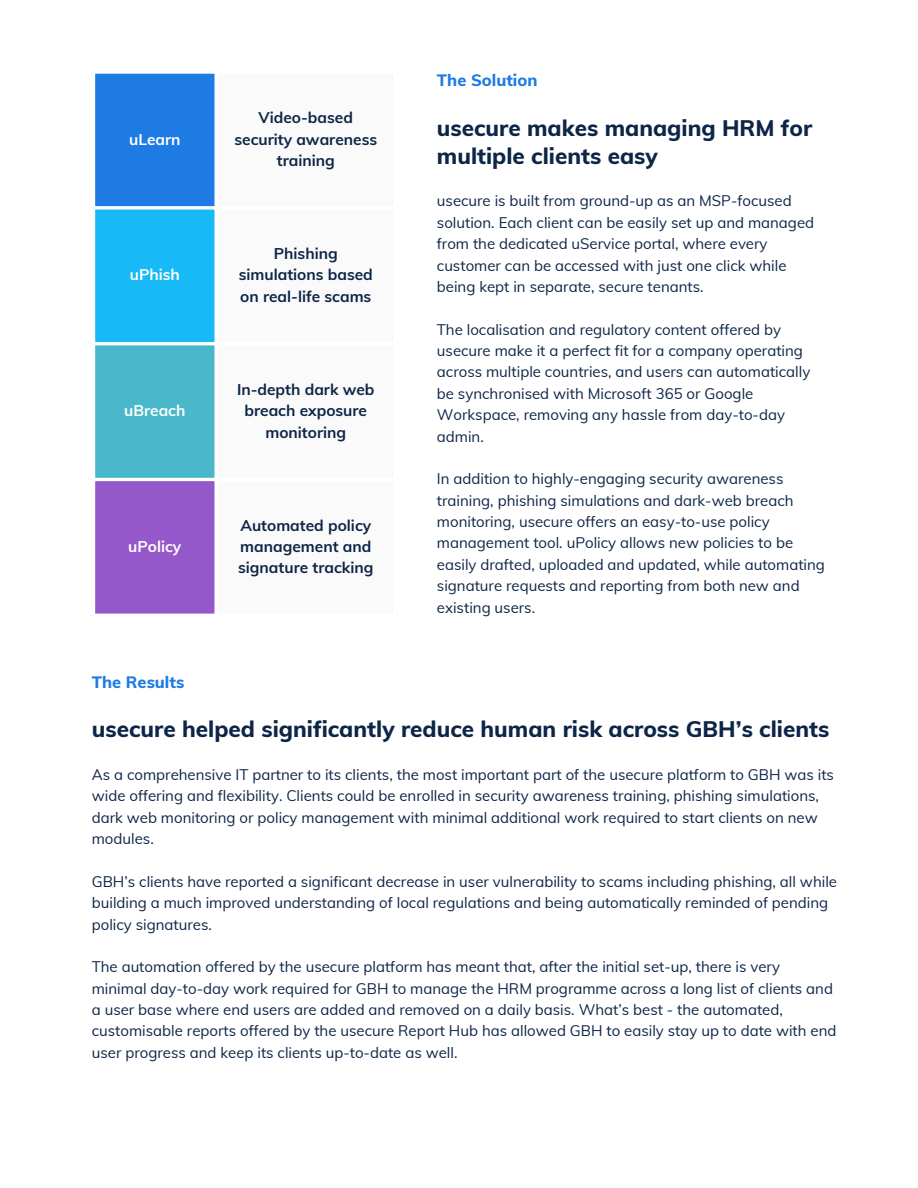
<style>
.page{position:relative;width:918px;height:1188px;background:#fff}
.page>*{position:absolute;margin:0;border:0;box-sizing:border-box;transform-origin:0 0}
.t1{font:800 22.5px/28.2px "Muli";color:#0d2547}
.t2{font:800 16.5px "Muli";color:#1e7be4}
.t3{font:700 15.45px/21.3px "Muli";color:#0d2547;text-align:center}
.t4{font:700 15.45px "Muli";color:#fff}
.t5{font:15px/21.3px "Muli";color:#0d2547}
</style>
<div class="page">
<div style="left:93px;top:72px;width:123px;height:136px;background:#1e7be4"></div>
<div style="left:93px;top:208px;width:123px;height:136px;background:#17baf7"></div>
<div style="left:93px;top:343px;width:123px;height:137px;background:#49b8cb"></div>
<div style="left:93px;top:479px;width:123px;height:137px;background:#9458cb"></div>
<hr style="left:92px;top:74px;width:3px;height:540px;background:#fff">
<svg style="left:214px;top:74px;width:2px;height:540px"></svg>
<hr style="left:92px;top:70px;width:305px;height:4px;background:#fff">
<svg style="left:95px;top:206px;width:121px;height:4px"></svg>
<hr style="left:92px;top:342px;width:305px;height:3px;background:#fff">
<hr style="left:92px;top:478px;width:305px;height:3px;background:#fff">
<hr style="left:92px;top:614px;width:305px;height:3px;background:#fff">
<p class="t4" style="left:129px;top:129px;width:53px">uLearn</p>
<p class="t4" style="left:130px;top:265px;width:52px">uPhish</p>
<h1 class="t4" style="left:124px;top:401px;width:63px">uBreach</h1>
<p class="t4" style="left:128px;top:537px;width:55px">uPolicy</p>
<p class="t2" style="left:92px;top:671px;width:94px">The Results</p>
<p class="t3" style="left:234px;top:107px;width:144px">Video-based security awareness training</p>
<h2 class="t3" style="left:239px;top:243px;width:136px">Phishing simulations based on real-life scams</h2>
<p class="t3" style="left:237px;top:378px;width:139px">In-depth dark web breach exposure monitoring</p>
<p class="t3" style="left:238px;top:514px;width:137px;text-align:left">Automated policy management and signature tracking</p>
<p class="t2" style="left:437px;top:70px;width:102px">The Solution</p>
<p class="t1" style="left:437px;top:113px;width:377px">usecure makes managing HRM for multiple clients easy</p>
<p class="t5" style="left:437px;top:190px;width:379px">usecure is built from ground-up as an MSP-focused solution. Each client can be easily set up and managed from the dedicated uService portal, where every customer can be accessed with just one click while being kept in separate, secure tenants.</p>
<p class="t5" style="left:437px;top:318px;width:375px">The localisation and regulatory content offered by usecure make it a perfect fit for a company operating across multiple countries, and users can automatically be synchronised with Microsoft 365 or Google Workspace, removing any hassle from day-to-day admin.</p>
<p class="t5" style="left:437px;top:468px;width:390px">In addition to highly-engaging security awareness training, phishing simulations and dark-web breach monitoring, usecure offers an easy-to-use policy management tool. uPolicy allows new policies to be easily drafted, uploaded and updated, while automating signature requests and reporting from both new and existing users.</p>
<h2 class="t1" style="left:92px;top:715px;width:739px">usecure helped significantly reduce human risk across GBH’s clients</h2>
<h1 class="t5" style="left:92px;top:764px;width:744px">As a comprehensive IT partner to its clients, the most important part of the usecure platform to GBH was its wide offering and flexibility. Clients could be enrolled in security awareness training, phishing simulations, dark web monitoring or policy management with minimal additional work required to start clients on new modules.</h1>
<p class="t5" style="left:92px;top:870px;width:747px">GBH’s clients have reported a significant decrease in user vulnerability to scams including phishing, all while building a much improved understanding of local regulations and being automatically reminded of pending policy signatures.</p>
<p class="t5" style="left:92px;top:956px;width:746px">The automation offered by the usecure platform has meant that, after the initial set-up, there is very minimal day-to-day work required for GBH to manage the HRM programme across a long list of clients and a user base where end users are added and removed on a daily basis. What’s best - the automated, customisable reports offered by the usecure Report Hub has allowed GBH to easily stay up to date with end user progress and keep its clients up-to-date as well.</p>
</div>
